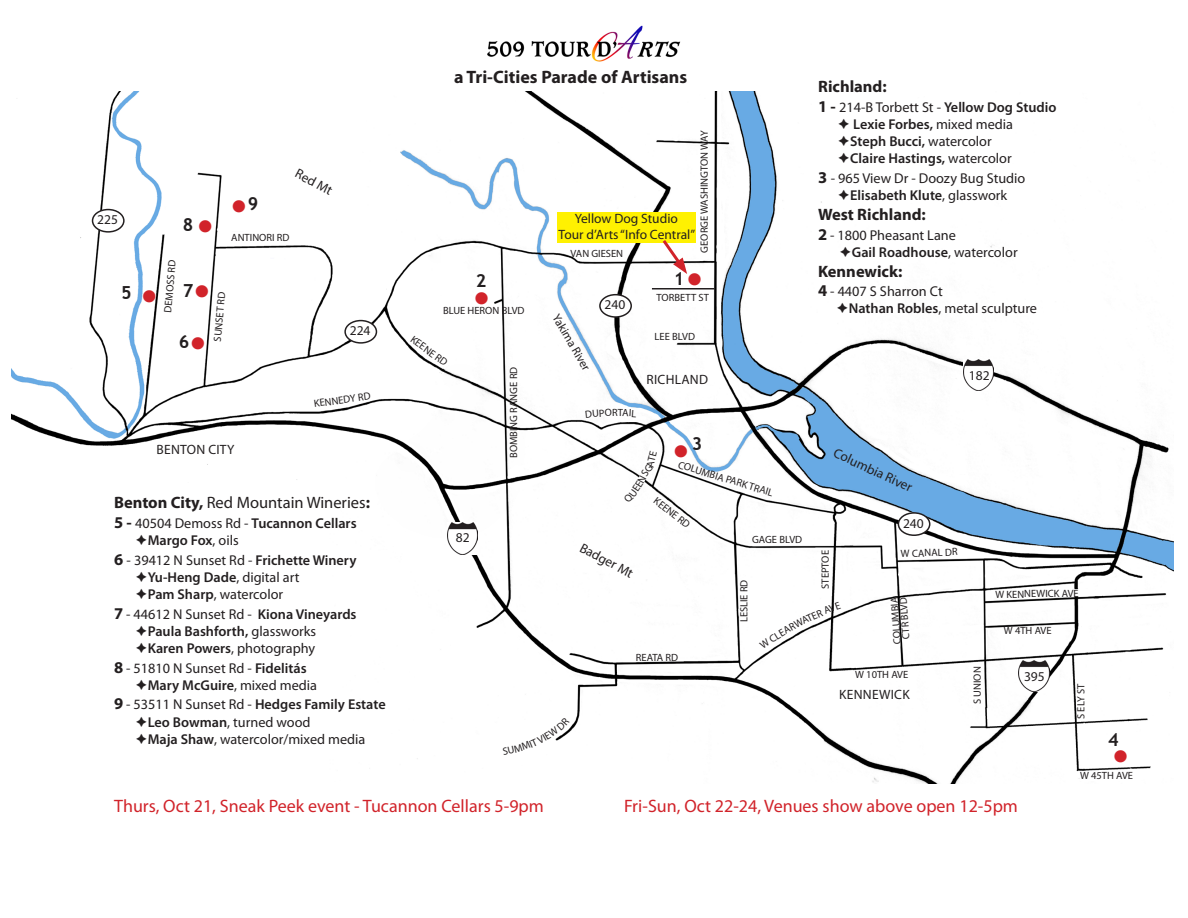
<style>
.page{position:relative;width:1188px;height:918px;background:#fff}
.page>*{position:absolute;margin:0;border:0;box-sizing:border-box;transform-origin:0 0}
.t1{font:21px "Wingdings";color:#d1232a}
.t2{font:18px "Myriad Pro";color:#d1232a}
.t3{font:700 18px "Myriad Pro";color:#231f20}
.t4{font:700 18px "Trebuchet MS";color:#231f20}
.t5{font:700 16.5px "Myriad Pro";color:#231f20}
.t6{font:16.5px "Myriad Pro";color:#231f20}
.t7{font:14.25px "Myriad Pro";color:#231f20}
.t8{font:600 14.25px "Myriad Pro";color:#231f20}
.t9{font:13.5px "Myriad Pro";color:#231f20}
.t10{font:13.5px "Myriad Pro";letter-spacing:.02em;color:#231f20}
.t11{font:12px "Myriad Pro";color:#231f20}
.t12{font:10.5px "Myriad Pro";color:#231f20}
.s1{font-weight:700}
.s2{font-weight:700;font-size:16.5px}
.s3{font-weight:400}
.s4{font-weight:600}
</style>
<div class="page">
<img style="left:11px;top:92px;width:1162px;height:692px">
<div style="left:93px;top:210px;width:31px;height:22px;background:#fff;border-radius:50%"></div>
<div style="left:92px;top:209px;width:33px;height:24px;border:2px solid #231f20;border-radius:50%"></div>
<div style="left:600px;top:295px;width:31px;height:22px;background:#fff;border-radius:50%"></div>
<div style="left:599px;top:294px;width:33px;height:24px;border:2px solid #231f20;border-radius:50%"></div>
<div style="left:898px;top:513px;width:32px;height:22px;background:#fff;border-radius:50%"></div>
<div style="left:898px;top:512px;width:32px;height:24px;border:2px solid #231f20;border-radius:50%"></div>
<svg style="left:995px;top:589px;width:93px;height:9px"></svg>
<div style="left:1004px;top:627px;width:58px;height:10px;background:#fff"></div>
<div style="left:345px;top:321px;width:31px;height:22px;background:#fff;border-radius:50%"></div>
<div style="left:344px;top:320px;width:33px;height:24px;border:2px solid #231f20;border-radius:50%"></div>
<img style="left:447px;top:523px;width:31px;height:31px">
<img style="left:964px;top:359px;width:30px;height:32px">
<img style="left:1019px;top:660px;width:30px;height:32px">
<svg style="left:159px;top:511px;width:84px;height:10px"></svg>
<div style="left:1080px;top:772px;width:58px;height:9px;background:#fff"></div>
<div style="left:855px;top:671px;width:58px;height:9px;background:#fff"></div>
<div style="left:162px;top:144px;width:16px;height:58px;background:#fff"></div>
<hr style="left:652px;top:288px;width:63px;height:2px;background:#231f20">
<div style="left:557px;top:212px;width:139px;height:31px;background:#fff101"></div>
<svg style="left:660px;top:240px;width:27px;height:34px"></svg>
<img style="left:487px;top:25px;width:194px;height:37px">
<svg style="left:759px;top:602px;width:82px;height:47px"></svg>
<svg style="left:586px;top:409px;width:50px;height:9px"></svg>
<svg style="left:624px;top:434px;width:34px;height:70px"></svg>
<svg style="left:503px;top:717px;width:67px;height:38px"></svg>
<p class="t9" style="left:97px;top:211px;width:22px">225</p>
<p class="t4" style="left:121px;top:281px;width:12px">5</p>
<p class="t1" style="left:141px;top:285px;width:17px">●</p>
<p class="t4" style="left:183px;top:213px;width:12px">8</p>
<p class="t1" style="left:198px;top:215px;width:17px">●</p>
<p class="t4" style="left:248px;top:193px;width:12px">9</p>
<p class="t1" style="left:231px;top:195px;width:17px">●</p>
<p class="t9" style="left:300px;top:165px;width:41px;rotate:28deg">Red Mt</p>
<p class="t12" style="left:231px;top:231px;width:60px">ANTINORI RD</p>
<p class="t12" style="left:161px;top:312px;width:55px;rotate:-85deg">DEMOSS RD</p>
<p class="t4" style="left:183px;top:279px;width:12px">7</p>
<p class="t1" style="left:194px;top:280px;width:17px">●</p>
<p class="t12" style="left:211px;top:341px;width:51px;rotate:-85deg">SUNSET RD</p>
<p class="t4" style="left:179px;top:331px;width:12px">6</p>
<p class="t1" style="left:190px;top:332px;width:17px">●</p>
<p class="t9" style="left:350px;top:322px;width:22px">224</p>
<p class="t10" style="left:157px;top:441px;width:80px">BENTON CITY</p>
<p class="t12" style="left:313px;top:397px;width:59px;rotate:-8deg">KENNEDY RD</p>
<p class="t6" style="left:114px;top:492px;width:258px"><span class="s1">Benton City,</span> Red Mountain Wineries<span class="s1">:</span></p>
<p class="t8" style="left:114px;top:514px;width:244px"><span class="s2">5 -</span> <span class="s3">40504 Demoss Rd -</span> Tucannon Cellars</p>
<p class="t8" style="left:135px;top:531px;width:105px">➔Margo Fox<span class="s3">, oils</span></p>
<p class="t7" style="left:114px;top:551px;width:244px"><span class="s2">6</span> - 39412 N Sunset Rd - <span class="s4">Frichette Winery</span></p>
<p class="t8" style="left:135px;top:568px;width:166px">➔Yu-Heng Dade<span class="s3">, digital art</span></p>
<p class="t7" style="left:135px;top:585px;width:150px">➔<span class="s4">Pam Sharp</span>, watercolor</p>
<p class="t7" style="left:114px;top:605px;width:244px"><span class="s2">7</span> - 44612 N Sunset Rd - <span class="s4">Kiona Vineyards</span></p>
<p class="t8" style="left:135px;top:622px;width:183px">➔Paula Bashforth, <span class="s3">glassworks</span></p>
<p class="t7" style="left:135px;top:639px;width:182px">➔<span class="s4">Karen Powers</span>, photography</p>
<p class="t7" style="left:114px;top:659px;width:194px"><span class="s2">8</span> - 51810 N Sunset Rd - <span class="s4">Fidelitás</span></p>
<p class="t8" style="left:135px;top:676px;width:184px">➔Mary McGuire<span class="s3">, mixed media</span></p>
<p class="t8" style="left:114px;top:696px;width:273px"><span class="s2">9</span> <span class="s3">- 53511 N Sunset Rd -</span> Hedges Family Estate</p>
<p class="t7" style="left:135px;top:713px;width:177px">➔<span class="s4">Leo Bowman</span>, turned wood</p>
<p class="t7" style="left:135px;top:730px;width:232px">➔<span class="s4">Maja Shaw</span>, watercolor/mixed media</p>
<p class="t3" style="left:454px;top:65px;width:235px">a Tri-Cities Parade of Artisans</p>
<p class="t12" style="left:698px;top:253px;width:124px;rotate:-90deg">GEORGE WASHINGTON WAY</p>
<p class="t9" style="left:575px;top:210px;width:105px">Yellow Dog Studio</p>
<p class="t9" style="left:559px;top:226px;width:138px">Tour d’Arts “Info Central”</p>
<p class="t12" style="left:571px;top:247px;width:54px">VAN GIESEN</p>
<p class="t4" style="left:476px;top:269px;width:12px">2</p>
<p class="t4" style="left:674px;top:268px;width:12px">1</p>
<p class="t1" style="left:687px;top:268px;width:17px">●</p>
<p class="t1" style="left:474px;top:287px;width:17px">●</p>
<p class="t12" style="left:443px;top:304px;width:83px">BLUE HERON BLVD</p>
<p class="t12" style="left:416px;top:333px;width:44px;rotate:36deg">KEENE RD</p>
<p class="t12" style="left:507px;top:458px;width:93px;rotate:-90deg">BOMBING RANGE RD</p>
<p class="t11" style="left:562px;top:311px;width:65px;rotate:60deg">Yakima River</p>
<p class="t9" style="left:605px;top:297px;width:22px">240</p>
<p class="t12" style="left:657px;top:291px;width:54px">TORBETT ST</p>
<p class="t12" style="left:655px;top:330px;width:42px">LEE BLVD</p>
<p class="t10" style="left:647px;top:371px;width:63px">RICHLAND</p>
<p class="t4" style="left:692px;top:433px;width:12px">3</p>
<p class="t1" style="left:673px;top:440px;width:17px">●</p>
<p class="t12" style="left:680px;top:458px;width:100px;rotate:17deg">COLUMBIA PARK TRAIL</p>
<p class="t12" style="left:659px;top:494px;width:44px;rotate:38deg">KEENE RD</p>
<p class="t9" style="left:456px;top:529px;width:15px">82</p>
<p class="t9" style="left:585px;top:539px;width:60px;rotate:28deg">Badger Mt</p>
<p class="t12" style="left:752px;top:533px;width:52px">GAGE BLVD</p>
<p class="t12" style="left:738px;top:622px;width:44px;rotate:-90deg">LESLIE RD</p>
<p class="t12" style="left:636px;top:651px;width:44px">REATA RD</p>
<p class="t5" style="left:818px;top:76px;width:70px">Richland:</p>
<p class="t7" style="left:818px;top:98px;width:240px"><span class="s2">1 -</span> 214-B Torbett St - <span class="s4">Yellow Dog Studio</span></p>
<p class="t8" style="left:838px;top:115px;width:177px">➔ Lexie Forbes, <span class="s3">mixed media</span></p>
<p class="t8" style="left:838px;top:132px;width:156px">➔Steph Bucci, <span class="s3">watercolor</span></p>
<p class="t8" style="left:838px;top:149px;width:176px">➔Claire Hastings, <span class="s3">watercolor</span></p>
<p class="t7" style="left:818px;top:169px;width:209px"><span class="s2">3</span> - 965 View Dr - Doozy Bug Studio</p>
<p class="t8" style="left:838px;top:186px;width:171px">➔Elisabeth Klute<span class="s3">, glasswork</span></p>
<p class="t5" style="left:818px;top:204px;width:109px">West Richland:</p>
<p class="t7" style="left:818px;top:226px;width:139px"><span class="s2">2</span> - 1800 Pheasant Lane</p>
<p class="t8" style="left:839px;top:243px;width:180px">➔Gail Roadhouse<span class="s3">, watercolor</span></p>
<p class="t5" style="left:818px;top:260px;width:86px">Kennewick:</p>
<p class="t7" style="left:818px;top:283px;width:126px"><span class="s2">4</span> - 4407 S Sharron Ct</p>
<p class="t7" style="left:836px;top:300px;width:202px">➔<span class="s4">Nathan Robles</span>, metal sculpture</p>
<p class="t9" style="left:969px;top:367px;width:22px">182</p>
<p class="t9" style="left:838px;top:444px;width:87px;rotate:25deg">Columbia River</p>
<p class="t12" style="left:819px;top:589px;width:40px;rotate:-90deg">STEPTOE</p>
<p class="t9" style="left:903px;top:515px;width:22px">240</p>
<p class="t12" style="left:901px;top:547px;width:58px;rotate:-2deg">W CANAL DR</p>
<p class="t12" style="left:891px;top:645px;width:49px;rotate:-94deg">COLUMBIA</p>
<p class="t12" style="left:900px;top:640px;width:44px;rotate:-94deg">CTR BLVD</p>
<p class="t12" style="left:855px;top:668px;width:55px">W 10TH AVE</p>
<p class="t10" style="left:839px;top:687px;width:72px">KENNEWICK</p>
<p class="t12" style="left:971px;top:704px;width:39px;rotate:-90deg">S UNION</p>
<p class="t12" style="left:995px;top:588px;width:85px;rotate:-1deg">W KENNEWICK AVE</p>
<p class="t12" style="left:1004px;top:624px;width:49px">W 4TH AVE</p>
<p class="t9" style="left:1024px;top:668px;width:22px">395</p>
<p class="t12" style="left:1074px;top:719px;width:36px;rotate:-90deg">S ELY ST</p>
<p class="t4" style="left:1108px;top:728px;width:12px">4</p>
<p class="t1" style="left:1113px;top:745px;width:17px">●</p>
<p class="t12" style="left:1080px;top:769px;width:55px">W 45TH AVE</p>
<p class="t2" style="left:114px;top:795px;width:431px">Thurs, Oct 21, Sneak Peek event - Tucannon Cellars 5-9pm</p>
<p class="t2" style="left:624px;top:795px;width:395px">Fri-Sun, Oct 22-24, Venues show above open 12-5pm</p>
</div>
